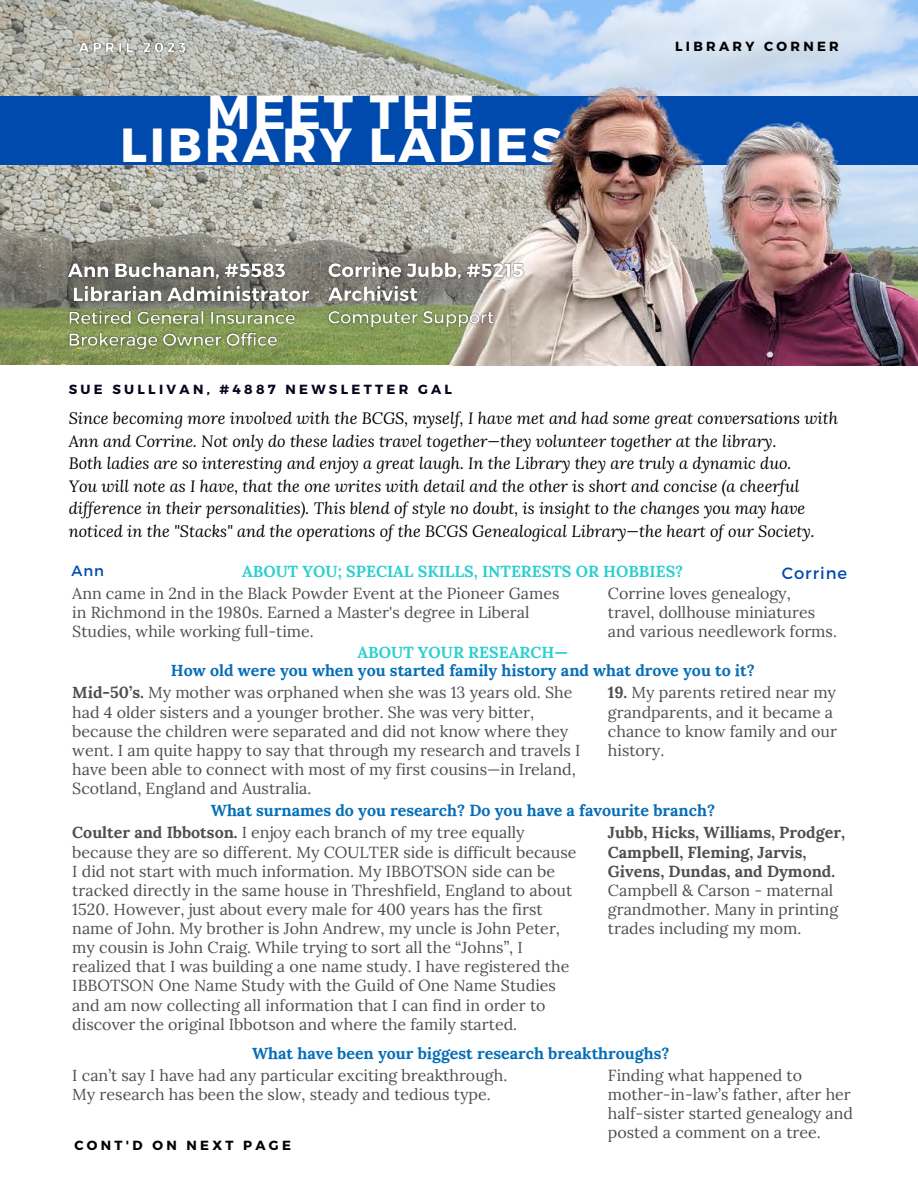
<style>
.page{position:relative;width:918px;height:1188px;background:#fff}
.page>*{position:absolute;margin:0;border:0;box-sizing:border-box;transform-origin:0 0}
.t1{font:700 47.85px/33.8px "Montserrat";letter-spacing:.06em;color:#fff;text-align:center}
.t2{font:italic 16.35px/22.5px "Lora";color:#000}
.t3{font:16.35px "Montserrat";letter-spacing:.06em;color:#004aad}
.t4{font:16.05px/19.2px "Lora";color:#4f4f4b}
.t5{font:700 16.05px "Lora";color:#056eb7}
.t6{font:700 16.05px/19.2px "Lora";color:#4f4f4b}
.t7{font:700 16.05px "Lora";color:#2ecfcf}
.t8{font:14.85px "Montserrat";color:#004aad}
.t9{font:700 13.2px "Montserrat";letter-spacing:.25em;color:#0b021b}
.t10{font:700 13.2px "Montserrat";letter-spacing:.25em;color:#000}
.s1{font-weight:700}
</style>
<div class="page">
<img style="left:0;top:0;width:918px;height:364px">
<div style="left:0;top:96px;width:918px;height:68px;background:#004aad"></div>
<img style="left:75px;top:36px;width:117px;height:23px">
<img style="left:251px;top:55px;width:667px;height:310px">
<img style="left:62px;top:253px;width:254px;height:103px">
<img style="left:322px;top:253px;width:207px;height:82px">
<h1 class="t1" style="left:120px;top:92px;width:443px">MEET THE<br>LIBRARY LADIES</h1>
<p class="t10" style="left:675px;top:38px;width:165px">LIBRARY CORNER</p>
<p class="t9" style="left:69px;top:381px;width:385px">SUE SULLIVAN, #4887 NEWSLETTER GAL</p>
<p class="t2" style="left:69px;top:407px;width:771px">Since becoming more involved with the BCGS, myself, I have met and had some great conversations with Ann and Corrine. Not only do these ladies travel together—they volunteer together at the library.<br>Both ladies are so interesting and enjoy a great laugh. In the Library they are truly a dynamic duo.<br>You will note as I have, that the one writes with detail and the other is short and concise (a cheerful difference in their personalities). This blend of style no doubt, is insight to the changes you may have noticed in the "Stacks" and the operations of the BCGS Genealogical Library—the heart of our Society.</p>
<p class="t7" style="left:242px;top:561px;width:443px">ABOUT YOU; SPECIAL SKILLS, INTERESTS OR HOBBIES?</p>
<p class="t8" style="left:72px;top:561px;width:34px">Ann</p>
<p class="t3" style="left:782px;top:562px;width:67px">Corrine</p>
<p class="t4" style="left:72px;top:583px;width:489px">Ann came in 2nd in the Black Powder Event at the Pioneer Games in Richmond in the 1980s. Earned a Master's degree in Liberal<br>Studies, while working full-time.</p>
<p class="t4" style="left:608px;top:583px;width:231px">Corrine loves genealogy, travel, dollhouse miniatures and various needlework forms.</p>
<p class="t7" style="left:358px;top:642px;width:212px">ABOUT YOUR RESEARCH—</p>
<p class="t5" style="left:171px;top:660px;width:585px">How old were you when you started family history and what drove you to it?</p>
<p class="t4" style="left:72px;top:683px;width:510px"><span class="s1">Mid-50’s.</span> My mother was orphaned when she was 13 years old. She had 4 older sisters and a younger brother. She was very bitter, because the children were separated and did not know where they went. I am quite happy to say that through my research and travels I have been able to connect with most of my first cousins—in Ireland, Scotland, England and Australia.</p>
<p class="t4" style="left:72px;top:823px;width:506px"><span class="s1">Coulter and Ibbotson.</span> I enjoy each branch of my tree equally because they are so different. My COULTER side is difficult because I did not start with much information. My IBBOTSON side can be tracked directly in the same house in Threshfield, England to about 1520. However, just about every male for 400 years has the first name of John. My brother is John Andrew, my uncle is John Peter, my cousin is John Craig. While trying to sort all the “Johns”, I realized that I was building a one name study. I have registered the IBBOTSON One Name Study with the Guild of One Name Studies and am now collecting all information that I can find in order to discover the original Ibbotson and where the family started.</p>
<p class="t4" style="left:72px;top:1066px;width:436px">I can’t say I have had any particular exciting breakthrough.<br>My research has been the slow, steady and tedious type.</p>
<p class="t4" style="left:608px;top:683px;width:231px"><span class="s1">19.</span> My parents retired near my grandparents, and it became a chance to know family and our history.</p>
<p class="t5" style="left:211px;top:800px;width:506px">What surnames do you research? Do you have a favourite branch?</p>
<p class="t6" style="left:608px;top:823px;width:239px">Jubb, Hicks, Williams, Prodger,<br>Campbell, Fleming, Jarvis,<br>Givens, Dundas, and Dymond.</p>
<p class="t4" style="left:608px;top:880px;width:232px">Campbell &amp; Carson - maternal grandmother. Many in printing trades including my mom.</p>
<p class="t5" style="left:252px;top:1043px;width:419px">What have been your biggest research breakthroughs?</p>
<p class="t4" style="left:608px;top:1066px;width:247px">Finding what happened to mother-in-law’s father, after her half-sister started genealogy and posted a comment on a tree.</p>
<p class="t10" style="left:74px;top:1137px;width:218px">CONT'D ON NEXT PAGE</p>
</div>
